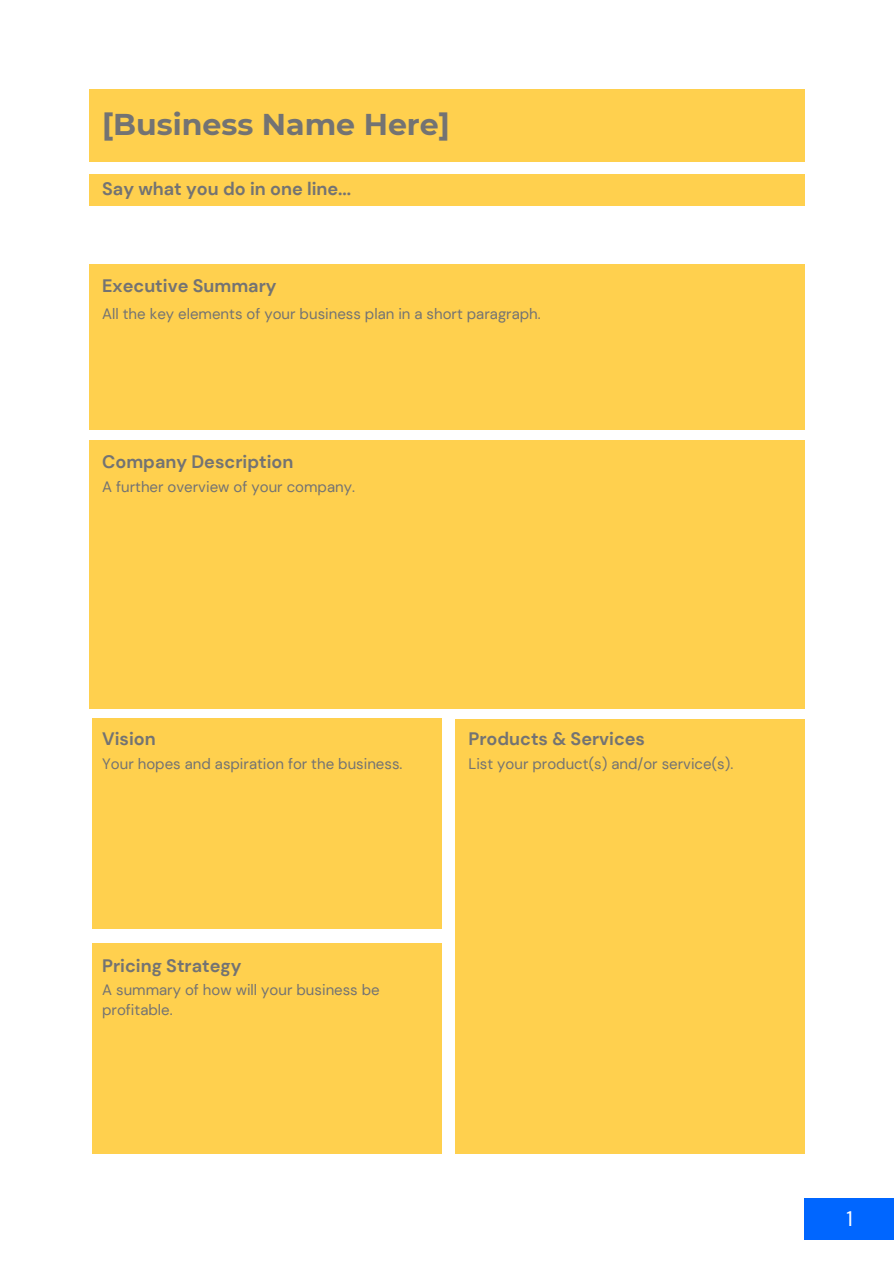
<style>
.page{position:relative;width:894px;height:1264px;background:#fff}
.page>*{position:absolute;margin:0;border:0;box-sizing:border-box;transform-origin:0 0}
.t1{font:700 30px "Montserrat";color:#737373}
.t2{font:21px "DM Sans";color:#fff}
.t3{font:700 18px "DM Sans";color:#737373}
.t4{font:15px/20.2px "DM Sans";color:#737373}
</style>
<div class="page">
<div style="left:89px;top:89px;width:715px;height:72px;background:#ffd04e"></div>
<div style="left:89px;top:264px;width:715px;height:166px;background:#ffd04e"></div>
<div style="left:89px;top:441px;width:715px;height:267px;background:#ffd04e"></div>
<div style="left:92px;top:718px;width:349px;height:211px;background:#ffd04e"></div>
<div style="left:92px;top:942px;width:349px;height:211px;background:#ffd04e"></div>
<div style="left:455px;top:718px;width:349px;height:435px;background:#ffd04e"></div>
<div style="left:90px;top:174px;width:714px;height:31px;background:#ffd04e"></div>
<div style="left:804px;top:1198px;width:89px;height:42px;background:#06f"></div>
<p class="t1" style="left:102px;top:106px;width:349px">[Business Name Here]</p>
<p class="t3" style="left:102px;top:177px;width:250px">Say what you do in one line...</p>
<p class="t3" style="left:102px;top:274px;width:176px">Executive Summary</p>
<p class="t4" style="left:102px;top:303px;width:440px">All the key elements of your business plan in a short paragraph.</p>
<p class="t3" style="left:102px;top:450px;width:193px">Company Description</p>
<p class="t4" style="left:102px;top:476px;width:254px">A further overview of your company.</p>
<p class="t3" style="left:102px;top:727px;width:55px">Vision</p>
<p class="t3" style="left:468px;top:727px;width:178px">Products &amp; Services</p>
<p class="t4" style="left:102px;top:754px;width:301px">Your hopes and aspiration for the business.</p>
<p class="t4" style="left:468px;top:754px;width:266px">List your product(s) and/or service(s).</p>
<p class="t3" style="left:102px;top:953px;width:141px">Pricing Strategy</p>
<p class="t4" style="left:102px;top:979px;width:279px">A summary of how will your business be profitable.</p>
<p class="t2" style="left:846px;top:1205px;width:8px">1</p>
</div>
